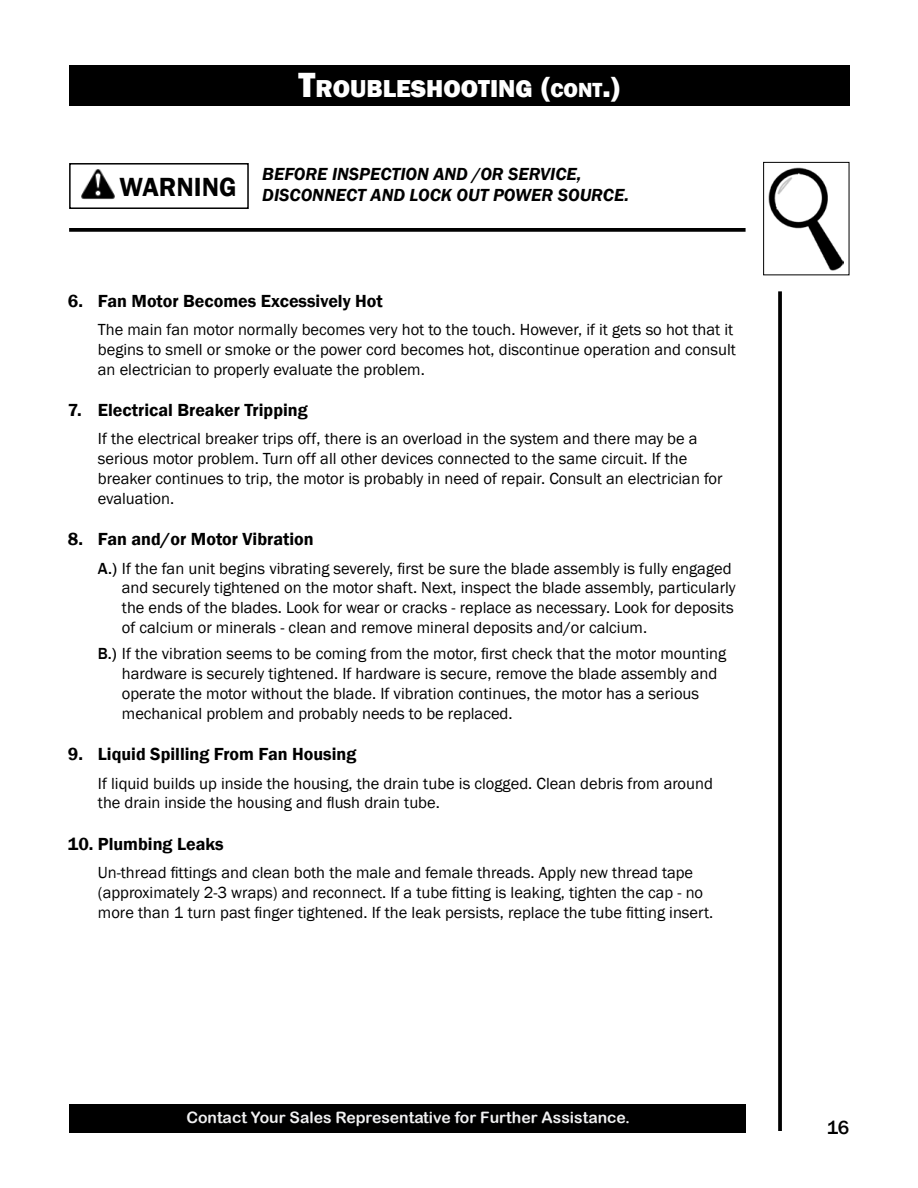
<style>
.page{position:relative;width:918px;height:1188px;background:#fff}
.page>*{position:absolute;margin:0;border:0;box-sizing:border-box;transform-origin:0 0}
.t1{font:800 25.2px "Franklin Gothic";color:#fff}
.t2{font:500 19.5px "Franklin Gothic";color:#000}
.t3{font:600 18px "Franklin Gothic";color:#000}
.t4{font:italic 600 18px/21px "Franklin Gothic";color:#000}
.t5{font:16.5px/19.8px "Franklin Gothic";color:#000}
.t6{font:15.75px "Arial Rounded MT Bold";color:#f1f1f2}
.s1{font-size:36px}
.s2{font-size:30px}
.s3{font-size:21px}
.s4{font-weight:500}
</style>
<div class="page">
<div style="left:69px;top:1104px;width:677px;height:28px;background:#000"></div>
<div style="left:69px;top:65px;width:780px;height:41px;background:#000"></div>
<svg style="left:69px;top:228px;width:677px;height:4px;background:#0f0f0f"></svg>
<svg style="left:778px;top:291px;width:4px;height:840px;background:#0f0f0f"></svg>
<img style="left:769px;top:168px;width:74px;height:102px">
<div style="left:763px;top:162px;width:86px;height:113px;border:1px solid #000"></div>
<div style="left:69px;top:163px;width:180px;height:46px;border:2px solid #000"></div>
<img style="left:82px;top:169px;width:32px;height:31px">
<h1 class="t1" style="left:299px;top:72px;width:322px"><span class="s1">T</span>ROUBLESHOOTING <span class="s2">(</span><span class="s3">CONT</span><span class="s2">.)</span></h1>
<p class="t4" style="left:120px;top:163px;width:511px;text-indent:143px">BEFORE INSPECTION AND /OR SERVICE,<br><sup>WARNING</sup> DISCONNECT AND LOCK OUT POWER SOURCE.</p>
<p class="t3" style="left:68px;top:290px;width:316px">6. Fan Motor Becomes Excessively Hot</p>
<p class="t5" style="left:98px;top:320px;width:639px">The main fan motor normally becomes very hot to the touch. However, if it gets so hot that it begins to smell or smoke or the power cord becomes hot, discontinue operation and consult an electrician to properly evaluate the problem.</p>
<p class="t3" style="left:68px;top:399px;width:241px">7. Electrical Breaker Tripping</p>
<p class="t5" style="left:98px;top:429px;width:626px">If the electrical breaker trips off, there is an overload in the system and there may be a serious motor problem. Turn off all other devices connected to the same circuit. If the breaker continues to trip, the motor is probably in need of repair. Consult an electrician for evaluation.</p>
<p class="t3" style="left:68px;top:528px;width:247px">8. Fan and/or Motor Vibration</p>
<p class="t5" style="left:122px;top:559px;width:615px;text-indent:-24px"><span class="s4">A.)</span> If the fan unit begins vibrating severely, first be sure the blade assembly is fully engaged and securely tightened on the motor shaft. Next, inspect the blade assembly, particularly the ends of the blades. Look for wear or cracks - replace as necessary. Look for deposits of calcium or minerals - clean and remove mineral deposits and/or calcium.</p>
<p class="t5" style="left:122px;top:644px;width:606px;text-indent:-24px"><span class="s4">B.)</span> If the vibration seems to be coming from the motor, first check that the motor mounting hardware is securely tightened. If hardware is secure, remove the blade assembly and operate the motor without the blade. If vibration continues, the motor has a serious mechanical problem and probably needs to be replaced.</p>
<p class="t3" style="left:68px;top:743px;width:290px">9. Liquid Spilling From Fan Housing</p>
<p class="t5" style="left:98px;top:774px;width:616px">If liquid builds up inside the housing, the drain tube is clogged. Clean debris from around the drain inside the housing and flush drain tube.</p>
<p class="t3" style="left:68px;top:833px;width:157px">10. Plumbing Leaks</p>
<p class="t5" style="left:98px;top:863px;width:617px">Un-thread fittings and clean both the male and female threads. Apply new thread tape (approximately 2-3 wraps) and reconnect. If a tube fitting is leaking, tighten the cap - no more than 1 turn past finger tightened. If the leak persists, replace the tube fitting insert.</p>
<p class="t6" style="left:186px;top:1108px;width:445px">Contact Your Sales Representative for Further Assistance.</p>
<p class="t2" style="left:827px;top:1115px;width:24px">16</p>
</div>
